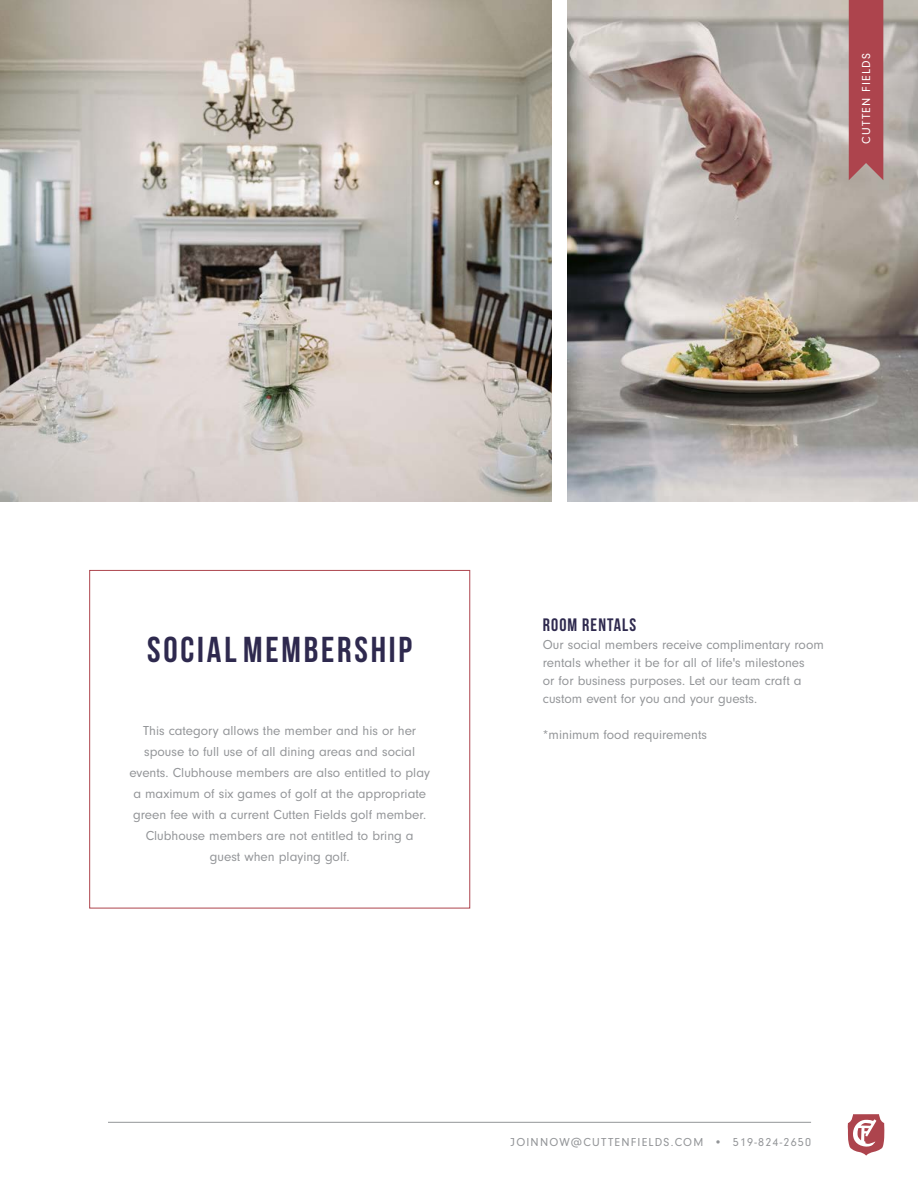
<style>
.page{position:relative;width:918px;height:1188px;background:#fff}
.page>*{position:absolute;margin:0;border:0;box-sizing:border-box;transform-origin:0 0}
.t1{font:36px "Bebas Neue";letter-spacing:.08em;color:#2e294e}
.t2{font:18px "Bebas Neue";letter-spacing:.06em;color:#2e294e}
.t3{font:13.5px/21px "Neuzeit Gro";color:#939598;text-align:center}
.t4{font:12px "Neuzeit Gro";letter-spacing:.1em;color:#939598}
.t5{font:12px "Neuzeit Gro";letter-spacing:.1em;color:#fff}
</style>
<div class="page">
<svg style="left:848px;top:1114px;width:37px;height:42px"></svg>
<hr style="left:108px;top:1122px;width:703px;height:1px;background:#939598">
<img style="left:567px;top:0;width:351px;height:501px">
<img style="left:0;top:0;width:552px;height:501px">
<div style="left:89px;top:570px;width:381px;height:338px;border:1px solid #ad444d"></div>
<div style="left:849px;top:0;width:34px;height:180px;background:#ad444d"></div>
<p class="t5" style="left:860px;top:144px;width:92px;rotate:-90deg">CUTTEN FIELDS</p>
<h1 class="t1" style="left:147px;top:629px;width:266px">SOCIAL MEMBERSHIP</h1>
<p class="t3" style="left:130px;top:720px;width:302px">This category allows the member and his or her spouse to full use of all dining areas and social events. Clubhouse members are also entitled to play a maximum of six games of golf at the appropriate green fee with a current Cutten Fields golf member.<br>Clubhouse members are not entitled to bring a guest when playing golf.</p>
<h2 class="t2" style="left:543px;top:615px;width:95px">ROOM RENTALS</h2>
<p class="t3" style="left:543px;top:636px;width:282px;line-height:18px;text-align:left">Our social members receive complimentary room rentals whether it be for all of life's milestones<br>or for business purposes. Let our team craft a custom event for you and your guests.</p>
<p class="t3" style="left:543px;top:725px;width:166px">*minimum food requirements</p>
<p class="t4" style="left:511px;top:1136px;width:302px">JOINNOW@CUTTENFIELDS.COM • 519-824-2650</p>
</div>
